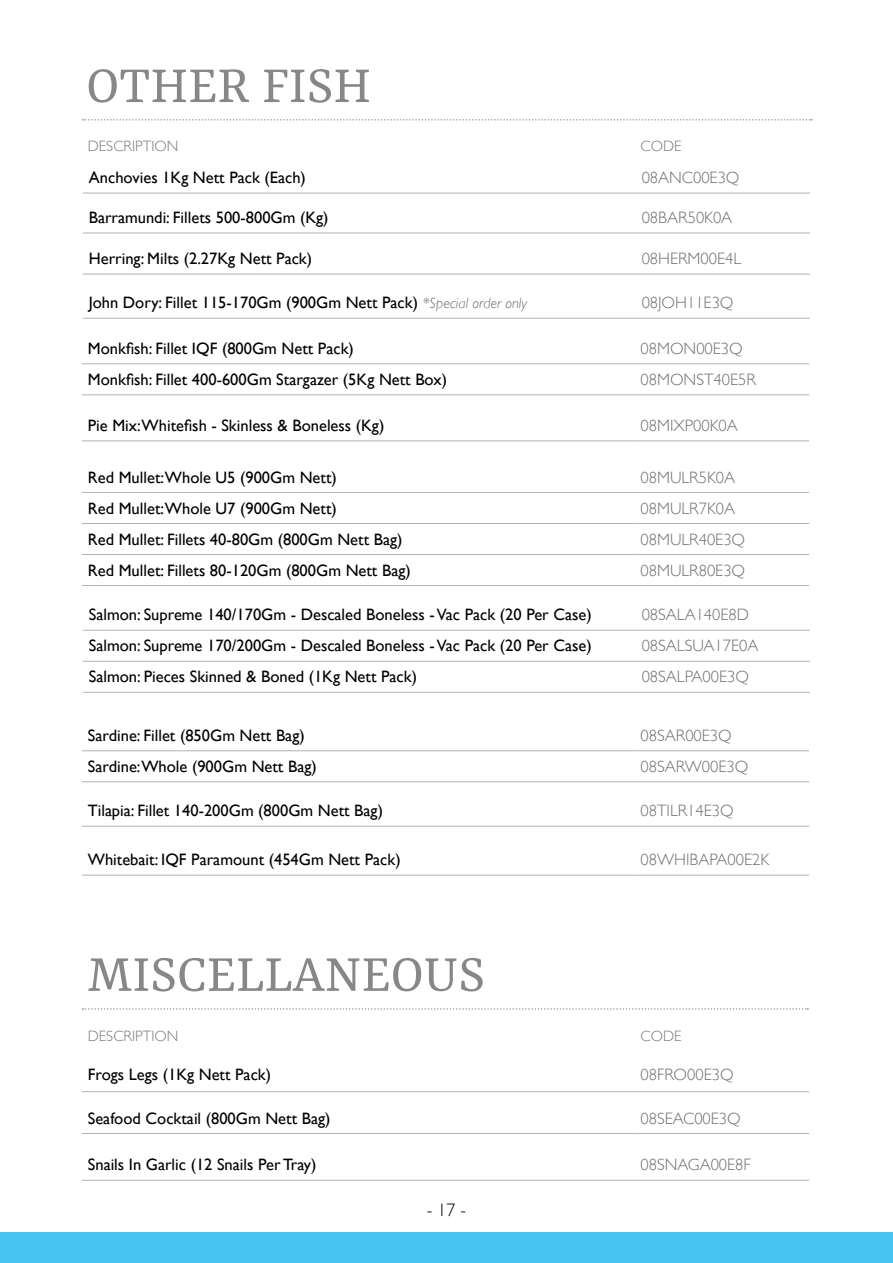
<style>
.page{position:relative;width:893px;height:1263px;background:#fff}
.page>*{position:absolute;margin:0;border:0;box-sizing:border-box;transform-origin:0 0}
.t1{font:57px "Rasa";color:#878787}
.t2{font:300 18px "Gill Sans";color:#000}
.t3{font:16.5px "Gill Sans";color:#000}
.t4{font:300 16.5px "Gill Sans";color:#706f6f}
.t5{font:300 15px "Gill Sans";color:#7c7b7b}
.s1{font-weight:300;font-style:italic;font-size:15px;color:#706f6f}
</style>
<div class="page">
<svg style="left:83px;top:119px;width:729px;height:2px"></svg>
<div style="left:0;top:1231px;width:893px;height:31px;background:#46c4f1"></div>
<hr style="left:83px;top:318px;width:553px;height:1px;background:#b3b2b2">
<hr style="left:636px;top:318px;width:174px;height:1px;background:#b3b2b2">
<hr style="left:83px;top:193px;width:553px;height:1px;background:#b3b2b2">
<hr style="left:636px;top:193px;width:174px;height:1px;background:#b3b2b2">
<hr style="left:83px;top:233px;width:553px;height:1px;background:#b3b2b2">
<hr style="left:636px;top:233px;width:174px;height:1px;background:#b3b2b2">
<hr style="left:83px;top:274px;width:553px;height:1px;background:#b3b2b2">
<hr style="left:636px;top:274px;width:174px;height:1px;background:#b3b2b2">
<hr style="left:82px;top:363px;width:553px;height:1px;background:#b3b2b2">
<hr style="left:635px;top:363px;width:174px;height:1px;background:#b3b2b2">
<hr style="left:82px;top:394px;width:553px;height:1px;background:#b3b2b2">
<hr style="left:635px;top:394px;width:174px;height:1px;background:#b3b2b2">
<hr style="left:82px;top:492px;width:553px;height:1px;background:#b3b2b2">
<hr style="left:635px;top:492px;width:174px;height:1px;background:#b3b2b2">
<hr style="left:82px;top:523px;width:553px;height:1px;background:#b3b2b2">
<hr style="left:635px;top:523px;width:174px;height:1px;background:#b3b2b2">
<hr style="left:82px;top:554px;width:553px;height:1px;background:#b3b2b2">
<hr style="left:635px;top:554px;width:174px;height:1px;background:#b3b2b2">
<hr style="left:82px;top:585px;width:553px;height:1px;background:#b3b2b2">
<hr style="left:635px;top:585px;width:174px;height:1px;background:#b3b2b2">
<hr style="left:83px;top:630px;width:553px;height:1px;background:#b3b2b2">
<hr style="left:636px;top:630px;width:174px;height:1px;background:#b3b2b2">
<hr style="left:83px;top:692px;width:553px;height:1px;background:#b3b2b2">
<hr style="left:636px;top:692px;width:174px;height:1px;background:#b3b2b2">
<hr style="left:83px;top:661px;width:553px;height:1px;background:#b3b2b2">
<hr style="left:636px;top:661px;width:174px;height:1px;background:#b3b2b2">
<hr style="left:82px;top:750px;width:553px;height:1px;background:#b3b2b2">
<hr style="left:635px;top:750px;width:174px;height:1px;background:#b3b2b2">
<hr style="left:82px;top:781px;width:553px;height:1px;background:#b3b2b2">
<hr style="left:635px;top:781px;width:174px;height:1px;background:#b3b2b2">
<hr style="left:82px;top:875px;width:553px;height:1px;background:#b3b2b2">
<hr style="left:635px;top:875px;width:174px;height:1px;background:#b3b2b2">
<hr style="left:82px;top:826px;width:553px;height:1px;background:#b3b2b2">
<hr style="left:635px;top:826px;width:174px;height:1px;background:#b3b2b2">
<hr style="left:82px;top:1091px;width:553px;height:1px;background:#b3b2b2">
<hr style="left:635px;top:1091px;width:174px;height:1px;background:#b3b2b2">
<svg style="left:83px;top:1008px;width:725px;height:2px"></svg>
<hr style="left:82px;top:1133px;width:553px;height:1px;background:#b3b2b2">
<hr style="left:635px;top:1133px;width:174px;height:1px;background:#b3b2b2">
<hr style="left:82px;top:1180px;width:553px;height:1px;background:#b3b2b2">
<hr style="left:635px;top:1180px;width:174px;height:1px;background:#b3b2b2">
<hr style="left:82px;top:440px;width:553px;height:1px;background:#b3b2b2">
<hr style="left:635px;top:440px;width:174px;height:1px;background:#b3b2b2">
<h1 class="t1" style="left:86px;top:52px;width:286px">OTHER FISH</h1>
<p class="t5" style="left:88px;top:135px;width:92px">DESCRIPTION</p>
<p class="t5" style="left:641px;top:135px;width:42px">CODE</p>
<p class="t3" style="left:89px;top:168px;width:219px">Anchovies 1Kg Nett Pack (Each)</p>
<p class="t4" style="left:642px;top:165px;width:99px">08ANC00E3Q</p>
<p class="t3" style="left:89px;top:208px;width:241px">Barramundi: Fillets 500-800Gm (Kg)</p>
<p class="t4" style="left:642px;top:205px;width:92px">08BAR50K0A</p>
<p class="t3" style="left:89px;top:249px;width:225px">Herring: Milts (2.27Kg Nett Pack)</p>
<p class="t4" style="left:642px;top:246px;width:101px">08HERM00E4L</p>
<p class="t3" style="left:89px;top:293px;width:440px">John Dory: Fillet 115-170Gm (900Gm Nett Pack) <span class="s1">*Special order only</span></p>
<p class="t4" style="left:642px;top:290px;width:93px">08JOH11E3Q</p>
<p class="t3" style="left:88px;top:339px;width:268px">Monkfish: Fillet IQF (800Gm Nett Pack)</p>
<p class="t4" style="left:641px;top:336px;width:104px">08MON00E3Q</p>
<p class="t3" style="left:88px;top:370px;width:361px">Monkfish: Fillet 400-600Gm Stargazer (5Kg Nett Box)</p>
<p class="t4" style="left:641px;top:367px;width:117px">08MONST40E5R</p>
<p class="t3" style="left:88px;top:416px;width:298px">Pie Mix:Whitefish - Skinless &amp; Boneless (Kg)</p>
<p class="t4" style="left:641px;top:413px;width:99px">08MIXP00K0A</p>
<p class="t3" style="left:88px;top:467px;width:250px">Red Mullet:Whole U5 (900Gm Nett)</p>
<p class="t4" style="left:641px;top:464px;width:96px">08MULR5K0A</p>
<p class="t3" style="left:88px;top:498px;width:250px">Red Mullet:Whole U7 (900Gm Nett)</p>
<p class="t4" style="left:641px;top:495px;width:96px">08MULR7K0A</p>
<p class="t3" style="left:88px;top:529px;width:316px">Red Mullet: Fillets 40-80Gm (800Gm Nett Bag)</p>
<p class="t4" style="left:641px;top:526px;width:106px">08MULR40E3Q</p>
<p class="t3" style="left:88px;top:560px;width:324px">Red Mullet: Fillets 80-120Gm (800Gm Nett Bag)</p>
<p class="t4" style="left:641px;top:557px;width:106px">08MULR80E3Q</p>
<p class="t3" style="left:89px;top:605px;width:504px">Salmon: Supreme 140/170Gm - Descaled Boneless - Vac Pack (20 Per Case)</p>
<p class="t4" style="left:642px;top:602px;width:109px">08SALA140E8D</p>
<p class="t3" style="left:89px;top:636px;width:504px">Salmon: Supreme 170/200Gm - Descaled Boneless - Vac Pack (20 Per Case)</p>
<p class="t4" style="left:642px;top:633px;width:118px">08SALSUA17E0A</p>
<p class="t3" style="left:89px;top:667px;width:330px">Salmon: Pieces Skinned &amp; Boned (1Kg Nett Pack)</p>
<p class="t4" style="left:642px;top:664px;width:109px">08SALPA00E3Q</p>
<p class="t3" style="left:88px;top:726px;width:218px">Sardine: Fillet (850Gm Nett Bag)</p>
<p class="t4" style="left:641px;top:722px;width:93px">08SAR00E3Q</p>
<p class="t3" style="left:88px;top:757px;width:230px">Sardine:Whole (900Gm Nett Bag)</p>
<p class="t4" style="left:641px;top:753px;width:109px">08SARW00E3Q</p>
<p class="t3" style="left:88px;top:801px;width:297px">Tilapia: Fillet 140-200Gm (800Gm Nett Bag)</p>
<p class="t4" style="left:641px;top:798px;width:94px">08TILR14E3Q</p>
<p class="t3" style="left:88px;top:850px;width:314px">Whitebait: IQF Paramount (454Gm Nett Pack)</p>
<p class="t4" style="left:641px;top:847px;width:130px">08WHIBAPA00E2K</p>
<h1 class="t1" style="left:87px;top:941px;width:399px">MISCELLANEOUS</h1>
<p class="t5" style="left:88px;top:1024px;width:92px">DESCRIPTION</p>
<p class="t5" style="left:641px;top:1024px;width:42px">CODE</p>
<p class="t3" style="left:88px;top:1064px;width:185px">Frogs Legs (1Kg Nett Pack)</p>
<p class="t4" style="left:641px;top:1061px;width:94px">08FRO00E3Q</p>
<p class="t3" style="left:88px;top:1108px;width:244px">Seafood Cocktail (800Gm Nett Bag)</p>
<p class="t4" style="left:641px;top:1105px;width:102px">08SEAC00E3Q</p>
<p class="t3" style="left:88px;top:1155px;width:230px">Snails In Garlic (12 Snails Per Tray)</p>
<p class="t4" style="left:641px;top:1152px;width:112px">08SNAGA00E8F</p>
<p class="t2" style="left:427px;top:1196px;width:41px">- 17 -</p>
</div>
